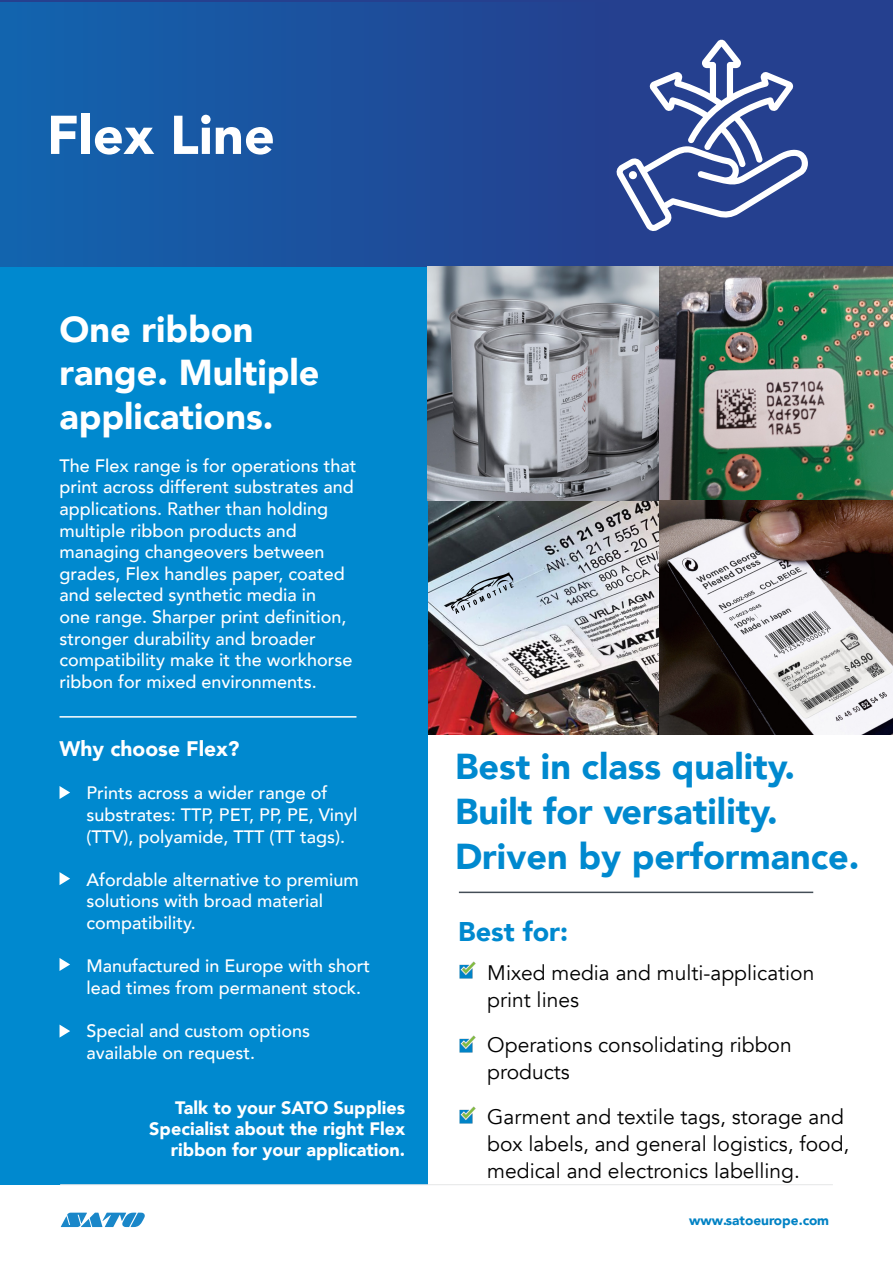
<style>
.page{position:relative;width:893px;height:1263px;background:#fff}
.page>*{position:absolute;margin:0;border:0;box-sizing:border-box;transform-origin:0 0}
.t1{font:900 54px "Avenir";color:#fff}
.t2{font:900 36px/45px "Avenir";color:#0089cf}
.t3{font:900 36px/43.2px "Avenir";color:#fff}
.t4{font:900 27px "Avenir";color:#0089cf}
.t5{font:21px/27px "Avenir";color:#000}
.t6{font:900 21px "Avenir";color:#fff}
.t7{font:500 18px/21.6px "Avenir";color:#fff}
.t8{font:900 18px/21px "Avenir";color:#fff;text-align:right}
.t9{font:900 13.5px "Avenir";color:#0082c4}
</style>
<div class="page">
<img style="left:427px;top:497px;width:232px;height:238px">
<svg style="left:442px;top:572px;width:71px;height:48px;background:#b8c7d4"></svg>
<div style="left:0;top:266px;width:427px;height:918px;background:#0089cf"></div>
<div style="left:0;top:0;width:893px;height:267px;background:#25408f"></div>
<svg style="left:61px;top:1212px;width:84px;height:15px"></svg>
<hr style="left:60px;top:1184px;width:773px;height:1px;background:#e5e6e7">
<div style="left:0;top:2px;width:688px;height:266px;background:linear-gradient(to right,#1163ae,#283e8c)"></div>
<svg style="left:60px;top:958px;width:10px;height:13px"></svg>
<svg style="left:60px;top:872px;width:10px;height:13px"></svg>
<svg style="left:60px;top:786px;width:10px;height:13px"></svg>
<svg style="left:60px;top:1025px;width:10px;height:12px"></svg>
<hr style="left:459px;top:891px;width:354px;height:2px;background:#444e57">
<hr style="left:60px;top:716px;width:296px;height:2px;background:#fff">
<img style="left:459px;top:961px;width:17px;height:18px">
<img style="left:459px;top:1035px;width:17px;height:18px">
<img style="left:459px;top:1106px;width:17px;height:18px">
<svg style="left:615px;top:39px;width:193px;height:193px"></svg>
<img style="left:428px;top:267px;width:231px;height:234px">
<img style="left:659px;top:267px;width:234px;height:468px">
<svg style="left:754px;top:598px;width:36px;height:22px"></svg>
<h1 class="t1" style="left:47px;top:89px;width:230px">Flex Line</h1>
<h2 class="t3" style="left:60px;top:307px;width:262px">One ribbon range. Multiple applications.</h2>
<p class="t7" style="left:60px;top:454px;width:299px">The Flex range is for operations that print across different substrates and applications. Rather than holding multiple ribbon products and managing changeovers between grades, Flex handles paper, coated and selected synthetic media in<br>one range. Sharper print definition, stronger durability and broader compatibility make it the workhorse ribbon for mixed environments.</p>
<p class="t6" style="left:60px;top:731px;width:182px">Why choose Flex?</p>
<p class="t7" style="left:87px;top:781px;width:272px;text-indent:-27px">• Prints across a wider range of substrates: TTP, PET, PP, PE, Vinyl (TTV), polyamide, TTT (TT tags).</p>
<p class="t7" style="left:87px;top:868px;width:274px;text-indent:-27px">• Afordable alternative to premium solutions with broad material compatibility.</p>
<p class="t7" style="left:87px;top:954px;width:285px;text-indent:-27px">• Manufactured in Europe with short lead times from permanent stock.</p>
<p class="t7" style="left:87px;top:1019px;width:225px;text-indent:-27px">• Special and custom options available on request.</p>
<p class="t8" style="left:149px;top:1097px;width:257px">Talk to your SATO Supplies<br>Specialist about the right Flex ribbon for your application.</p>
<h2 class="t2" style="left:455px;top:743px;width:406px">Best in class quality.<br>Built for versatility.<br>Driven by performance.</h2>
<h3 class="t4" style="left:458px;top:908px;width:111px">Best for:</h3>
<p class="t5" style="left:487px;top:959px;width:329px">Mixed media and multi-application print lines</p>
<p class="t5" style="left:487px;top:1031px;width:306px">Operations consolidating ribbon products</p>
<p class="t5" style="left:487px;top:1103px;width:364px">Garment and textile tags, storage and box labels, and general logistics, food, medical and electronics labelling.</p>
<p class="t9" style="left:689px;top:1209px;width:141px">www.satoeurope.com</p>
</div>
